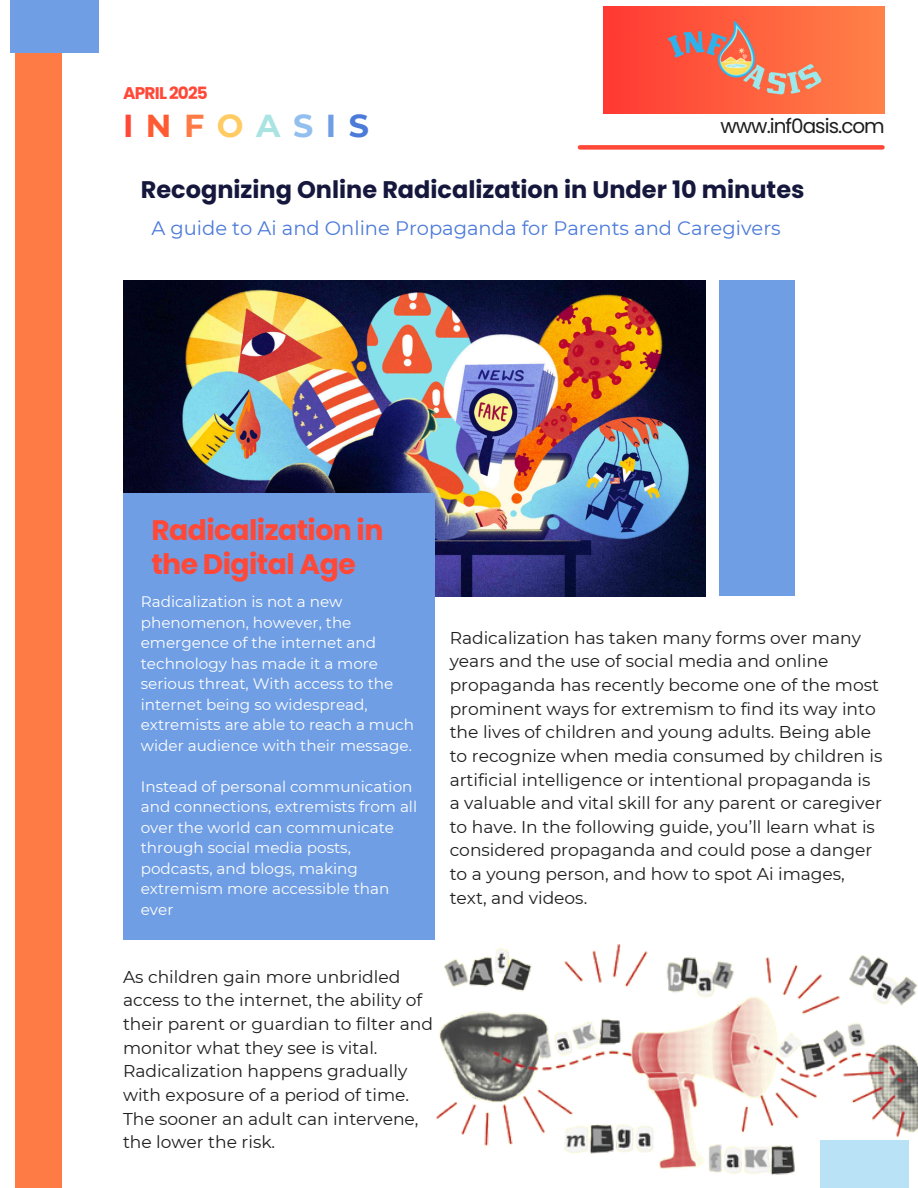
<style>
.page{position:relative;width:918px;height:1188px;background:#fff}
.page>*{position:absolute;margin:0;border:0;box-sizing:border-box;transform-origin:0 0}
.t1{font:700 31.65px "Montserrat";letter-spacing:.395em;color:#ff4837}
.t2{font:700 28.2px/33.9px "Poppins";letter-spacing:-.02em;color:#ff4837}
.t3{font:700 24px "Poppins";color:#15173c}
.t4{font:19.95px "Poppins";letter-spacing:-.05em;color:#1e1e1e}
.t5{font:19.5px "Montserrat";color:#4b7ad9}
.t6{font:17.1px/23.7px "Montserrat";color:#1e1e1e}
.t7{font:700 16.95px "Poppins";letter-spacing:-.05em;color:#ff4837}
.t8{font:15.15px/20.5px "Montserrat";color:#fff}
.s1{color:#ff5a31}
.s2{color:#ff7b46}
.s3{color:#ffcb62}
.s4{color:#a9e4e3}
.s5{color:#92bfed}
.s6{color:#6f9ee4}
.s7{color:#4b7ad9}
</style>
<div class="page">
<div style="left:16px;top:0;width:46px;height:1188px;background:#ff7b46"></div>
<div style="left:580px;top:145px;width:303px;height:5px;background:#ff4837"></div>
<img style="left:123px;top:280px;width:582px;height:316px">
<div style="left:123px;top:494px;width:312px;height:446px;background:#6f9ee4"></div>
<img style="left:436px;top:944px;width:482px;height:231px">
<div style="left:720px;top:280px;width:75px;height:316px;background:#6f9ee4"></div>
<div style="left:10px;top:0;width:88px;height:53px;background:#6f9ee4"></div>
<div style="left:820px;top:1140px;width:89px;height:48px;background:#b9e2f7"></div>
<img style="left:604px;top:7px;width:281px;height:106px">
<p class="t7" style="left:123px;top:81px;width:86px">APRIL 2025</p>
<h4 class="t1" style="left:123px;top:106px;width:247px">I<span class="s1">N</span><span class="s2">F</span><span class="s3">O</span><span class="s4">A</span><span class="s5">S</span><span class="s6">I</span><span class="s7">S</span></h4>
<h3 class="t4" style="left:721px;top:112px;width:166px">www.inf0asis.com</h3>
<h6 class="t3" style="left:141px;top:173px;width:665px">Recognizing Online Radicalization in Under 10 minutes</h6>
<p class="t5" style="left:151px;top:216px;width:631px">A guide to Ai and Online Propaganda for Parents and Caregivers</p>
<p class="t2" style="left:151px;top:513px;width:234px">Radicalization in the Digital Age</p>
<h2 class="t8" style="left:141px;top:592px;width:275px">Radicalization is not a new phenomenon, however, the emergence of the internet and technology has made it a more serious threat, With access to the internet being so widespread, extremists are able to reach a much wider audience with their message.</h2>
<p class="t8" style="left:141px;top:776px;width:278px">Instead of personal communication and connections, extremists from all over the world can communicate through social media posts, podcasts, and blogs, making extremism more accessible than ever</p>
<h4 class="t6" style="left:450px;top:626px;width:434px">Radicalization has taken many forms over many years and the use of social media and online propaganda has recently become one of the most prominent ways for extremism to find its way into the lives of children and young adults. Being able to recognize when media consumed by children is artificial intelligence or intentional propaganda is a valuable and vital skill for any parent or caregiver to have. In the following guide, you’ll learn what is considered propaganda and could pose a danger to a young person, and how to spot Ai images, text, and videos.</h4>
<p class="t6" style="left:123px;top:965px;width:311px">As children gain more unbridled access to the internet, the ability of their parent or guardian to filter and monitor what they see is vital.<br>Radicalization happens gradually with exposure of a period of time.<br>The sooner an adult can intervene, the lower the risk.</p>
</div>
